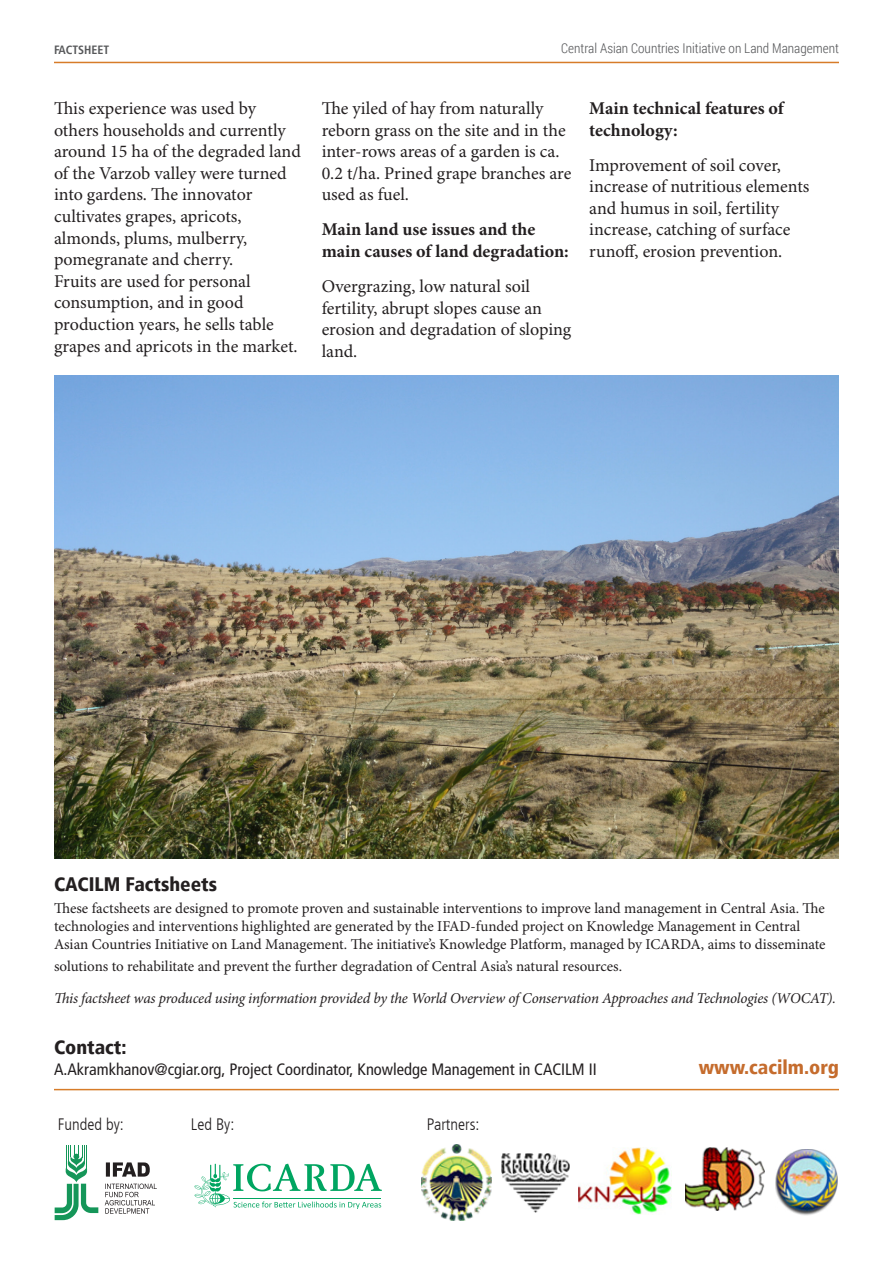
<style>
.page{position:relative;width:893px;height:1263px;background:#fff}
.page>*{position:absolute;margin:0;border:0;box-sizing:border-box;transform-origin:0 0}
.t1{font:900 condensed 19.5px "Frutiger LT";color:#231f20}
.t2{font:900 condensed 19.5px "Frutiger LT";color:#c56c2d}
.body{font:18px/21.6px "Minion Pro";letter-spacing:-.005em;color:#231f20}
.body-2{font:700 18px/21.6px "Minion Pro";color:#231f20}
.t3{font:condensed 16.5px "Frutiger LT";color:#231f20}
.t4{font:300 condensed 16.5px "Frutiger LT";color:#231f20}
.body-3{font:15px/18px "Minion Pro";letter-spacing:-.005em;color:#231f20}
.body-4{font:italic 15px "Minion Pro";letter-spacing:-.015em;color:#231f20}
.intro1{font:300 13.5px "Roboto Condensed";color:#57585a}
.t5{font:700 condensed 12px "Frutiger LT";color:#57585a}
</style>
<div class="page">
<hr style="left:54px;top:62px;width:785px;height:1px;background:#d77c29">
<svg style="left:55px;top:1145px;width:43px;height:75px"></svg>
<svg style="left:106px;top:1162px;width:44px;height:14px"></svg>
<svg style="left:105px;top:1183px;width:52px;height:30px"></svg>
<hr style="left:54px;top:1089px;width:785px;height:1px;background:#d77c29">
<svg style="left:195px;top:1164px;width:187px;height:45px"></svg>
<img style="left:422px;top:1144px;width:69px;height:77px">
<img style="left:501px;top:1153px;width:69px;height:59px">
<img style="left:578px;top:1148px;width:93px;height:66px">
<img style="left:685px;top:1148px;width:79px;height:63px">
<img style="left:775px;top:1150px;width:62px;height:65px">
<img style="left:54px;top:375px;width:785px;height:483px">
<p class="t5" style="left:54px;top:43px;width:57px">FACTSHEET</p>
<p class="intro1" style="left:561px;top:39px;width:279px">Central Asian Countries Initiative on Land Management</p>
<p class="body" style="left:54px;top:98px;width:248px">This experience was used by others households and currently around 15 ha of the degraded land of the Varzob valley were turned into gardens. The innovator cultivates grapes, apricots, almonds, plums, mulberry, pomegranate and cherry.<br>Fruits are used for personal consumption, and in good production years, he sells table grapes and apricots in the market.</p>
<p class="body" style="left:322px;top:98px;width:251px">The yiled of hay from naturally reborn grass on the site and in the inter-rows areas of a garden is ca.<br>0.2 t/ha. Prined grape branches are used as fuel.</p>
<p class="body-2" style="left:322px;top:220px;width:249px">Main land use issues and the main causes of land degradation:</p>
<p class="body" style="left:322px;top:276px;width:251px">Overgrazing, low natural soil fertility, abrupt slopes cause an erosion and degradation of sloping land.</p>
<p class="body-2" style="left:589px;top:98px;width:196px">Main technical features of technology:</p>
<p class="body" style="left:589px;top:155px;width:222px">Improvement of soil cover, increase of nutritious elements and humus in soil, fertility increase, catching of surface runoff, erosion prevention.</p>
<h2 class="t1" style="left:54px;top:873px;width:165px">CACILM Factsheets</h2>
<p class="body-3" style="left:54px;top:900px;width:773px">These factsheets are designed to promote proven and sustainable interventions to improve land management in Central Asia. The technologies and interventions highlighted are generated by the IFAD-funded project on Knowledge Management in Central<br>Asian Countries Initiative on Land Management. The initiative’s Knowledge Platform, managed by ICARDA, aims to disseminate</p>
<p class="body-3" style="left:54px;top:958px;width:570px">solutions to rehabilitate and prevent the further degradation of Central Asia’s natural resources.</p>
<p class="body-4" style="left:54px;top:989px;width:783px">This factsheet was produced using information provided by the World Overview of Conservation Approaches and Technologies (WOCAT).</p>
<h2 class="t1" style="left:54px;top:1035px;width:74px">Contact:</h2>
<h2 class="t3" style="left:54px;top:1059px;width:544px">A.Akramkhanov@cgiar.org, Project Coordinator, Knowledge Management in CACILM II</h2>
<p class="t4" style="left:58px;top:1115px;width:67px">Funded by:</p>
<p class="t4" style="left:191px;top:1115px;width:45px">Led By:</p>
<p class="t4" style="left:427px;top:1115px;width:54px">Partners:</p>
<h2 class="t2" style="left:699px;top:1055px;width:142px">www.cacilm.org</h2>
</div>
